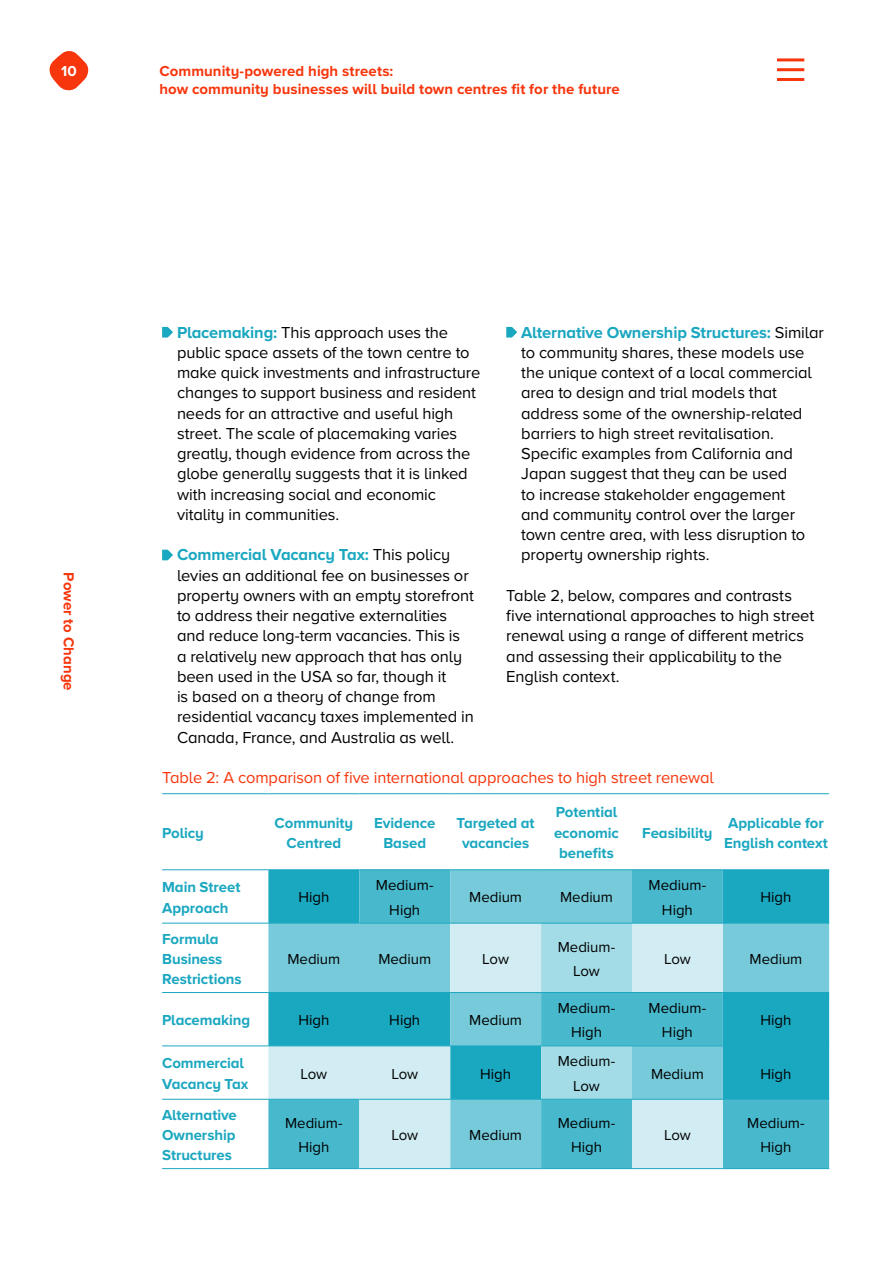
<style>
.page{position:relative;width:893px;height:1263px;background:#fff}
.page>*{position:absolute;margin:0;border:0;box-sizing:border-box;transform-origin:0 0}
.BODY{font:16.5px/20.2px "Proxima Nova A";letter-spacing:-.005em;color:#000}
.BODY-2{font:16.5px "Proxima Nova A";letter-spacing:-.005em;color:#f7360d}
.TABLE_BODY{font:700 15px/20.2px "Proxima Nova A";letter-spacing:-.005em;color:#1aa7c0;text-align:center}
.TABLE_BODY-2{font:15px "Proxima Nova A";letter-spacing:-.005em;color:#000}
.t1{font:700 15px/18px "Proxima Nova A";letter-spacing:.005em;color:#f7360d}
.t2{font:700 15px "Proxima Nova A";color:#fff}
.s1{font-weight:700;color:#1aa7c0}
</style>
<div class="page">
<svg style="left:50px;top:51px;width:39px;height:40px"></svg>
<hr style="left:777px;top:58px;width:27px;height:3px;background:#f7360d">
<hr style="left:777px;top:68px;width:27px;height:3px;background:#f7360d">
<hr style="left:777px;top:78px;width:27px;height:3px;background:#f7360d">
<svg style="left:506px;top:327px;width:11px;height:11px"></svg>
<svg style="left:162px;top:327px;width:11px;height:11px"></svg>
<svg style="left:162px;top:550px;width:11px;height:10px"></svg>
<svg style="left:268px;top:870px;width:561px;height:298px;background:#43b7cb"></svg>
<svg style="left:268px;top:924px;width:455px;height:244px;background:#80cedc"></svg>
<svg style="left:541px;top:924px;width:91px;height:175px;background:#87d1de"></svg>
<hr style="left:162px;top:793px;width:106px;height:1px;background:#1aa7c0">
<hr style="left:268px;top:793px;width:91px;height:1px;background:#1aa7c0">
<hr style="left:359px;top:793px;width:91px;height:1px;background:#1aa7c0">
<hr style="left:450px;top:793px;width:91px;height:1px;background:#1aa7c0">
<hr style="left:541px;top:793px;width:91px;height:1px;background:#1aa7c0">
<hr style="left:632px;top:793px;width:91px;height:1px;background:#1aa7c0">
<hr style="left:723px;top:793px;width:106px;height:1px;background:#1aa7c0">
<hr style="left:162px;top:869px;width:106px;height:1px;background:#1aa7c0">
<hr style="left:268px;top:869px;width:91px;height:1px;background:#1aa7c0">
<hr style="left:359px;top:869px;width:91px;height:1px;background:#1aa7c0">
<hr style="left:450px;top:869px;width:91px;height:1px;background:#1aa7c0">
<hr style="left:541px;top:869px;width:91px;height:1px;background:#1aa7c0">
<hr style="left:632px;top:869px;width:91px;height:1px;background:#1aa7c0">
<hr style="left:723px;top:869px;width:106px;height:1px;background:#1aa7c0">
<hr style="left:162px;top:923px;width:106px;height:1px;background:#1aa7c0">
<hr style="left:268px;top:923px;width:91px;height:1px;background:#1aa7c0">
<hr style="left:359px;top:923px;width:91px;height:1px;background:#1aa7c0">
<hr style="left:450px;top:923px;width:91px;height:1px;background:#1aa7c0">
<hr style="left:541px;top:923px;width:91px;height:1px;background:#1aa7c0">
<hr style="left:632px;top:923px;width:91px;height:1px;background:#1aa7c0">
<hr style="left:723px;top:923px;width:106px;height:1px;background:#1aa7c0">
<hr style="left:162px;top:992px;width:106px;height:1px;background:#1aa7c0">
<hr style="left:268px;top:992px;width:91px;height:1px;background:#1aa7c0">
<hr style="left:359px;top:992px;width:91px;height:1px;background:#1aa7c0">
<hr style="left:450px;top:992px;width:91px;height:1px;background:#1aa7c0">
<hr style="left:541px;top:992px;width:91px;height:1px;background:#1aa7c0">
<hr style="left:632px;top:992px;width:91px;height:1px;background:#1aa7c0">
<hr style="left:723px;top:992px;width:106px;height:1px;background:#1aa7c0">
<hr style="left:162px;top:1045px;width:106px;height:1px;background:#1aa7c0">
<hr style="left:268px;top:1045px;width:91px;height:1px;background:#1aa7c0">
<hr style="left:359px;top:1045px;width:91px;height:1px;background:#1aa7c0">
<hr style="left:450px;top:1045px;width:91px;height:1px;background:#1aa7c0">
<hr style="left:541px;top:1045px;width:91px;height:1px;background:#1aa7c0">
<hr style="left:632px;top:1045px;width:91px;height:1px;background:#1aa7c0">
<hr style="left:723px;top:1045px;width:106px;height:1px;background:#1aa7c0">
<hr style="left:162px;top:1099px;width:106px;height:1px;background:#1aa7c0">
<hr style="left:268px;top:1099px;width:91px;height:1px;background:#1aa7c0">
<hr style="left:359px;top:1099px;width:91px;height:1px;background:#1aa7c0">
<hr style="left:450px;top:1099px;width:91px;height:1px;background:#1aa7c0">
<hr style="left:541px;top:1099px;width:91px;height:1px;background:#1aa7c0">
<hr style="left:632px;top:1099px;width:91px;height:1px;background:#1aa7c0">
<hr style="left:723px;top:1099px;width:106px;height:1px;background:#1aa7c0">
<hr style="left:162px;top:1168px;width:106px;height:1px;background:#1aa7c0">
<hr style="left:268px;top:1168px;width:91px;height:1px;background:#1aa7c0">
<hr style="left:359px;top:1168px;width:91px;height:1px;background:#1aa7c0">
<hr style="left:450px;top:1168px;width:91px;height:1px;background:#1aa7c0">
<hr style="left:541px;top:1168px;width:91px;height:1px;background:#1aa7c0">
<hr style="left:632px;top:1168px;width:91px;height:1px;background:#1aa7c0">
<hr style="left:723px;top:1168px;width:106px;height:1px;background:#1aa7c0">
<p class="t2" style="left:61px;top:59px;width:17px">10</p>
<p class="t1" style="left:159px;top:61px;width:462px">Community-powered high streets:<br>how community businesses will build town centres fit for the future</p>
<p class="t1" style="left:78px;top:572px;width:120px;rotate:90deg">Power to Change</p>
<p class="BODY" style="left:177px;top:321px;width:305px"><span class="s1">Placemaking:</span> This approach uses the public space assets of the town centre to make quick investments and infrastructure changes to support business and resident needs for an attractive and useful high street. The scale of placemaking varies greatly, though evidence from across the globe generally suggests that it is linked with increasing social and economic vitality in communities.</p>
<p class="BODY" style="left:177px;top:544px;width:298px"><span class="s1">Commercial Vacancy Tax:</span> This policy levies an additional fee on businesses or property owners with an empty storefront to address their negative externalities and reduce long-term vacancies. This is<br>a relatively new approach that has only been used in the USA so far, though it<br>is based on a theory of change from residential vacancy taxes implemented in Canada, France, and Australia as well.</p>
<p class="BODY-2" style="left:162px;top:765px;width:553px">Table 2: A comparison of five international approaches to high street renewal</p>
<p class="BODY" style="left:521px;top:321px;width:304px"><span class="s1">Alternative Ownership Structures:</span> Similar to community shares, these models use the unique context of a local commercial area to design and trial models that address some of the ownership-related barriers to high street revitalisation.<br>Specific examples from California and Japan suggest that they can be used<br>to increase stakeholder engagement<br>and community control over the larger town centre area, with less disruption to property ownership rights.</p>
<p class="BODY" style="left:506px;top:584px;width:309px">Table 2, below, compares and contrasts five international approaches to high street renewal using a range of different metrics and assessing their applicability to the English context.</p>
<p class="TABLE_BODY" style="left:162px;top:822px;width:43px">Policy</p>
<p class="TABLE_BODY" style="left:275px;top:812px;width:80px">Community<br>Centred</p>
<p class="TABLE_BODY" style="left:374px;top:812px;width:63px">Evidence<br>Based</p>
<p class="TABLE_BODY" style="left:457px;top:812px;width:80px">Targeted at vacancies</p>
<p class="TABLE_BODY" style="left:554px;top:802px;width:67px">Potential economic benefits</p>
<p class="TABLE_BODY" style="left:162px;top:877px;width:80px;text-align:left">Main Street<br>Approach</p>
<p class="TABLE_BODY-2" style="left:298px;top:886px;width:32px">High</p>
<p class="TABLE_BODY-2" style="left:376px;top:874px;width:59px">Medium-</p>
<p class="TABLE_BODY-2" style="left:389px;top:898px;width:32px">High</p>
<p class="TABLE_BODY-2" style="left:469px;top:886px;width:54px">Medium</p>
<p class="TABLE_BODY-2" style="left:560px;top:886px;width:54px">Medium</p>
<p class="TABLE_BODY" style="left:162px;top:928px;width:81px;text-align:left">Formula<br>Business<br>Restrictions</p>
<p class="TABLE_BODY-2" style="left:287px;top:947px;width:54px">Medium</p>
<p class="TABLE_BODY-2" style="left:378px;top:947px;width:54px">Medium</p>
<p class="TABLE_BODY-2" style="left:482px;top:947px;width:28px">Low</p>
<p class="TABLE_BODY" style="left:162px;top:1010px;width:90px">Placemaking</p>
<p class="TABLE_BODY-2" style="left:298px;top:1009px;width:32px">High</p>
<p class="TABLE_BODY-2" style="left:389px;top:1009px;width:32px">High</p>
<p class="TABLE_BODY-2" style="left:469px;top:1009px;width:54px">Medium</p>
<p class="TABLE_BODY" style="left:162px;top:1053px;width:88px;text-align:left">Commercial<br>Vacancy Tax</p>
<p class="TABLE_BODY-2" style="left:300px;top:1062px;width:28px">Low</p>
<p class="TABLE_BODY-2" style="left:391px;top:1062px;width:28px">Low</p>
<p class="TABLE_BODY-2" style="left:480px;top:1062px;width:32px">High</p>
<p class="TABLE_BODY" style="left:162px;top:1104px;width:76px;text-align:justify">Alternative Ownership Structures</p>
<p class="TABLE_BODY-2" style="left:285px;top:1111px;width:59px">Medium-</p>
<p class="TABLE_BODY-2" style="left:298px;top:1136px;width:32px">High</p>
<p class="TABLE_BODY-2" style="left:391px;top:1124px;width:28px">Low</p>
<p class="TABLE_BODY-2" style="left:469px;top:1124px;width:54px">Medium</p>
<p class="TABLE_BODY-2" style="left:558px;top:935px;width:59px">Medium-</p>
<p class="TABLE_BODY-2" style="left:573px;top:960px;width:28px">Low</p>
<p class="TABLE_BODY-2" style="left:558px;top:997px;width:59px">Medium-</p>
<p class="TABLE_BODY-2" style="left:571px;top:1021px;width:32px">High</p>
<p class="TABLE_BODY-2" style="left:558px;top:1050px;width:59px">Medium-</p>
<p class="TABLE_BODY-2" style="left:573px;top:1074px;width:28px">Low</p>
<p class="TABLE_BODY-2" style="left:558px;top:1111px;width:59px">Medium-</p>
<p class="TABLE_BODY-2" style="left:571px;top:1136px;width:32px">High</p>
<p class="TABLE_BODY" style="left:642px;top:822px;width:72px">Feasibility</p>
<p class="TABLE_BODY" style="left:724px;top:812px;width:105px;text-align:left">Applicable for<br>English context</p>
<p class="TABLE_BODY-2" style="left:649px;top:874px;width:59px">Medium-</p>
<p class="TABLE_BODY-2" style="left:662px;top:898px;width:32px">High</p>
<p class="TABLE_BODY-2" style="left:761px;top:886px;width:32px">High</p>
<p class="TABLE_BODY-2" style="left:664px;top:947px;width:28px">Low</p>
<p class="TABLE_BODY-2" style="left:750px;top:947px;width:54px">Medium</p>
<p class="TABLE_BODY-2" style="left:649px;top:997px;width:59px">Medium-</p>
<p class="TABLE_BODY-2" style="left:662px;top:1021px;width:32px">High</p>
<p class="TABLE_BODY-2" style="left:761px;top:1009px;width:32px">High</p>
<p class="TABLE_BODY-2" style="left:651px;top:1062px;width:54px">Medium</p>
<p class="TABLE_BODY-2" style="left:761px;top:1062px;width:32px">High</p>
<p class="TABLE_BODY-2" style="left:664px;top:1124px;width:28px">Low</p>
<p class="TABLE_BODY-2" style="left:747px;top:1111px;width:59px">Medium-</p>
<p class="TABLE_BODY-2" style="left:761px;top:1136px;width:32px">High</p>
</div>
